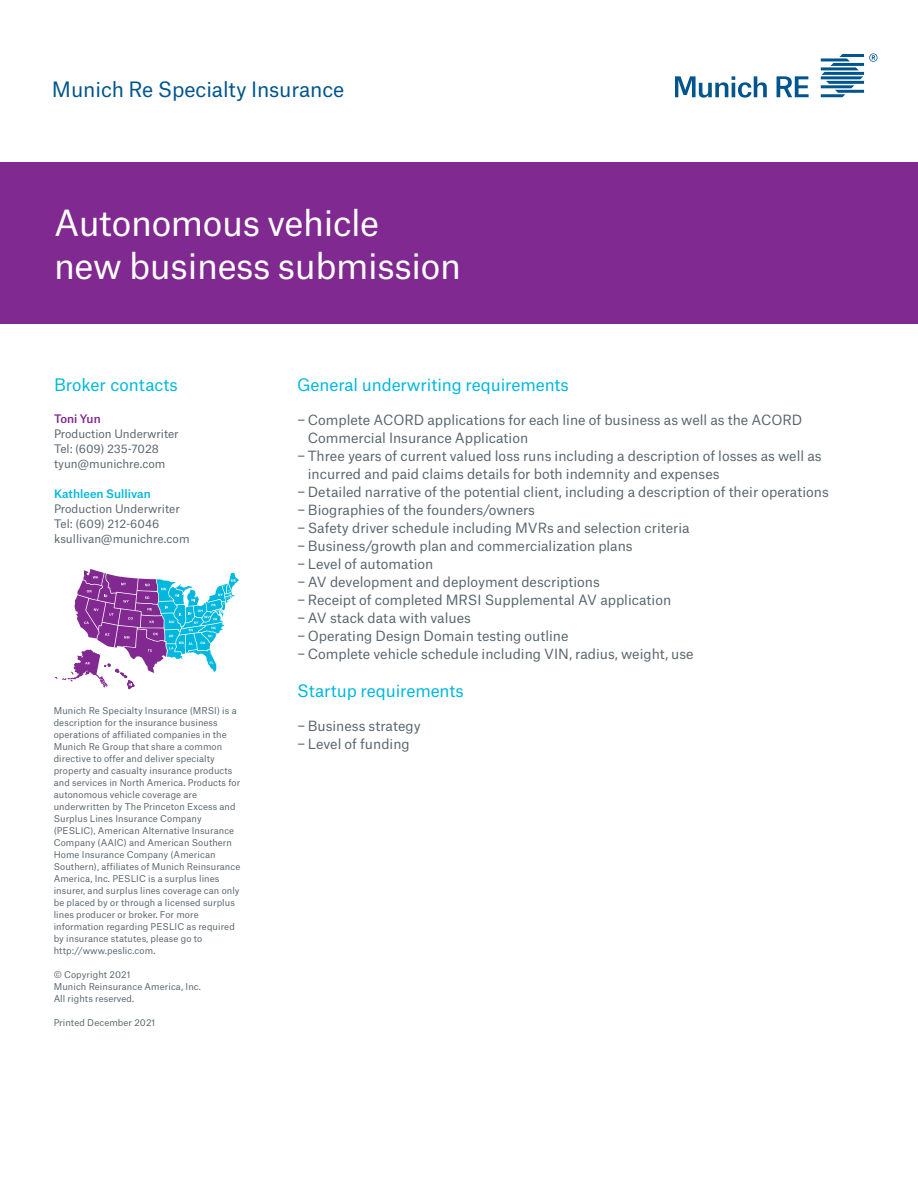
<style>
.page{position:relative;width:918px;height:1188px;background:#fff}
.page>*{position:absolute;margin:0;border:0;box-sizing:border-box;transform-origin:0 0}
.MR_23_pt{font:34.5px/42.8px "Munich Re";letter-spacing:-.01em;color:#fff}
.MR_13_5_pt{font:20.25px "Munich Re";letter-spacing:-.005em;color:#00558c}
.MR_11_pt_one_line_he{font:16.5px "Munich Re";letter-spacing:-.005em;color:#00b8de}
._4_Body_CMYK{font:16.5px "Munich Re";color:#00b8de}
.t1{font:13.5px/18px "Munich Re";color:#5a676e}
.MR_7_5_pt_regular{font:11.25px/15px "Munich Re";color:#5a676e}
.MR_7_5_pt_regular-2{font:500 11.25px "Munich Re";color:#802990}
.MR_6_5_pt_regular{font:9px/12px "Munich Re";letter-spacing:.01em;color:#5a676e}
.s1{font-weight:500;color:#00b8de}
</style>
<div class="page">
<svg style="left:675px;top:53px;width:203px;height:45px"></svg>
<div style="left:0;top:162px;width:918px;height:162px;background:#802990"></div>
<svg style="left:55px;top:569px;width:184px;height:120px"></svg>
<p class="MR_13_5_pt" style="left:52px;top:73px;width:294px">Munich Re Specialty Insurance</p>
<p class="MR_23_pt" style="left:54px;top:198px;width:409px">Autonomous vehicle<br>new business submission</p>
<p class="_4_Body_CMYK" style="left:54px;top:372px;width:125px">Broker contacts</p>
<p class="MR_7_5_pt_regular-2" style="left:54px;top:409px;width:48px">Toni Yun</p>
<p class="MR_7_5_pt_regular" style="left:54px;top:425px;width:126px">Production Underwriter<br>Tel: (609) 235-7028 tyun@munichre.com</p>
<p class="MR_7_5_pt_regular" style="left:54px;top:485px;width:137px"><span class="s1">Kathleen Sullivan<br></span>Production Underwriter<br>Tel: (609) 212-6046 ksullivan@munichre.com</p>
<p class="MR_6_5_pt_regular" style="left:54px;top:703px;width:188px">Munich Re Specialty Insurance (MRSI) is a description for the insurance business operations of affiliated companies in the Munich Re Group that share a common directive to offer and deliver specialty property and casualty insurance products and services in North America. Products for autonomous vehicle coverage are underwritten by The Princeton Excess and Surplus Lines Insurance Company (PESLIC), American Alternative Insurance Company (AAIC) and American Southern Home Insurance Company (American Southern), affiliates of Munich Reinsurance America, Inc. PESLIC is a surplus lines insurer, and surplus lines coverage can only be placed by or through a licensed surplus lines producer or broker. For more information regarding PESLIC as required by insurance statutes, please go to http://www.peslic.com.</p>
<p class="MR_6_5_pt_regular" style="left:54px;top:967px;width:149px">© Copyright 2021<br>Munich Reinsurance America, Inc.</p>
<p class="MR_6_5_pt_regular" style="left:54px;top:991px;width:82px">All rights reserved.</p>
<p class="MR_6_5_pt_regular" style="left:54px;top:1015px;width:103px">Printed December 2021</p>
<p class="MR_11_pt_one_line_he" style="left:297px;top:372px;width:273px">General underwriting requirements</p>
<p class="t1" style="left:308px;top:409px;width:496px;text-indent:-11px">− Complete ACORD applications for each line of business as well as the ACORD<br>Commercial Insurance Application</p>
<p class="t1" style="left:308px;top:445px;width:515px;text-indent:-11px">− Three years of current valued loss runs including a description of losses as well as incurred and paid claims details for both indemnity and expenses</p>
<p class="t1" style="left:297px;top:481px;width:533px">− Detailed narrative of the potential client, including a description of their operations</p>
<p class="t1" style="left:297px;top:499px;width:240px">− Biographies of the founders/owners</p>
<p class="t1" style="left:297px;top:517px;width:394px">− Safety driver schedule including MVRs and selection criteria</p>
<p class="t1" style="left:297px;top:535px;width:337px">− Business/growth plan and commercialization plans</p>
<p class="t1" style="left:297px;top:553px;width:138px">− Level of automation</p>
<p class="t1" style="left:297px;top:571px;width:304px">− AV development and deployment descriptions</p>
<p class="t1" style="left:297px;top:589px;width:376px">− Receipt of completed MRSI Supplemental AV application</p>
<p class="t1" style="left:297px;top:607px;width:175px">− AV stack data with values</p>
<p class="t1" style="left:297px;top:625px;width:273px">− Operating Design Domain testing outline</p>
<p class="t1" style="left:297px;top:643px;width:398px">− Complete vehicle schedule including VIN, radius, weight, use</p>
<p class="MR_11_pt_one_line_he" style="left:297px;top:677px;width:168px">Startup requirements</p>
<p class="t1" style="left:297px;top:715px;width:125px">− Business strategy</p>
<p class="t1" style="left:297px;top:733px;width:114px">− Level of funding</p>
</div>
